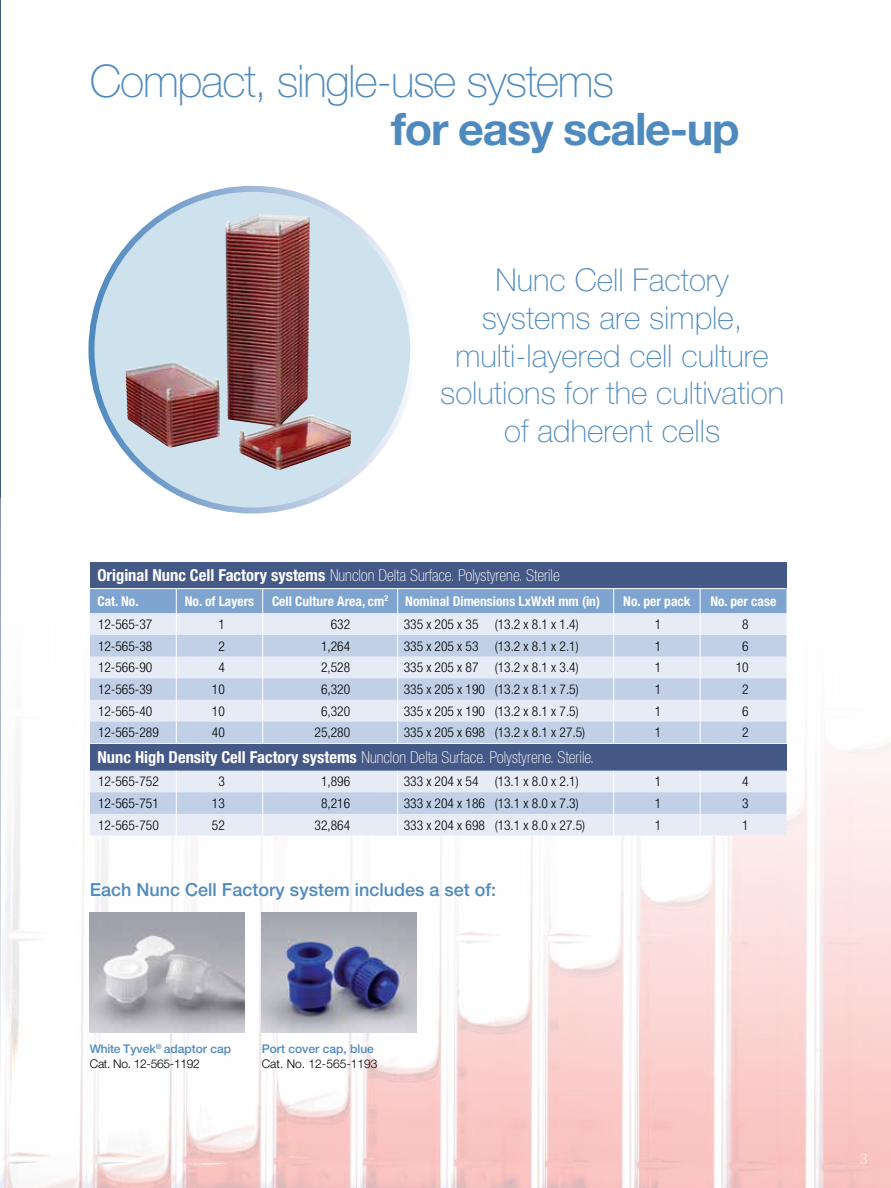
<style>
.page{position:relative;width:891px;height:1188px;background:#fff}
.page>*{position:absolute;margin:0;border:0;box-sizing:border-box;transform-origin:0 0}
.t1{font:100 45px "Helvetica Neue LT Std";letter-spacing:-.03em;color:#4f8abe}
.t2{font:700 45px "Helvetica Neue LT Std";letter-spacing:-.03em;color:#4f8abe}
.t3{font:100 31.5px/37.8px "Helvetica Neue LT Std";color:#4f8abe;text-align:center}
.t4{font:500 18px "Helvetica Neue LT Std";color:#4f8abe}
.t5{font:100 condensed 16.5px "Helvetica Neue LT Std";color:#fff}
.t6{font:100 condensed 15px "Helvetica Neue LT Std";color:#fff}
.t7{font:300 condensed 13.5px "Helvetica Neue LT Std";color:#000}
.t8{font:700 condensed 13.5px "Helvetica Neue LT Std";color:#fff}
.t9{font:500 12px/15px "Helvetica Neue LT Std";color:#4f8abe}
.t10{font:300 12px "Helvetica Neue LT Std";color:#000}
.s1{font-weight:700}
.s2{font-weight:300;color:#000}
</style>
<div class="page">
<img style="left:1px;top:742px;width:890px;height:446px">
<hr style="left:0;top:0;width:1px;height:1188px;background:#455987">
<div style="left:90px;top:562px;width:697px;height:27px;background:#455987"></div>
<hr style="left:90px;top:588px;width:86px;height:1px;background:#fff">
<hr style="left:176px;top:588px;width:87px;height:1px;background:#fff">
<hr style="left:263px;top:588px;width:135px;height:1px;background:#fff">
<hr style="left:398px;top:588px;width:216px;height:1px;background:#fff">
<hr style="left:614px;top:588px;width:86px;height:1px;background:#fff">
<hr style="left:700px;top:588px;width:87px;height:1px;background:#fff">
<svg style="left:90px;top:589px;width:697px;height:154px;background:#c6d4e9"></svg>
<div style="left:90px;top:744px;width:697px;height:27px;background:#455987"></div>
<svg style="left:90px;top:771px;width:697px;height:65px;background:#dae2f0"></svg>
<svg style="left:91px;top:189px;width:322px;height:322px;background:#c3ccd7"></svg>
<img style="left:225px;top:214px;width:126px;height:257px">
<img style="left:90px;top:913px;width:154px;height:120px">
<img style="left:262px;top:913px;width:154px;height:120px">
<h1 class="t1" style="left:90px;top:55px;width:526px">Compact, single-use systems</h1>
<h1 class="t2" style="left:391px;top:101px;width:350px">for easy scale-up</h1>
<h2 class="t3" style="left:440px;top:261px;width:345px">Nunc Cell Factory systems are simple, multi-layered cell culture solutions for the cultivation of adherent cells</h2>
<p class="t5" style="left:97px;top:566px;width:464px"><span class="s1">Original Nunc Cell Factory systems</span> Nunclon Delta Surface. Polystyrene. Sterile</p>
<p class="t8" style="left:97px;top:593px;width:43px">Cat. No.</p>
<p class="t8" style="left:185px;top:593px;width:71px">No. of Layers</p>
<p class="t8" style="left:272px;top:593px;width:118px">Cell Culture Area, cm<sup>2</sup></p>
<p class="t8" style="left:405px;top:593px;width:196px">Nominal Dimensions LxWxH mm (in)</p>
<p class="t8" style="left:623px;top:593px;width:69px">No. per pack</p>
<p class="t8" style="left:710px;top:593px;width:67px">No. per case</p>
<p class="t7" style="left:98px;top:616px;width:56px">12-565-37</p>
<p class="t7" style="left:218px;top:616px;width:8px">1</p>
<p class="t7" style="left:331px;top:616px;width:21px">632</p>
<p class="t7" style="left:404px;top:616px;width:177px">335 x 205 x 35 (13.2 x 8.1 x 1.4)</p>
<p class="t7" style="left:655px;top:616px;width:8px">1</p>
<p class="t7" style="left:742px;top:616px;width:8px">8</p>
<p class="t7" style="left:98px;top:638px;width:56px">12-565-38</p>
<p class="t7" style="left:218px;top:638px;width:8px">2</p>
<p class="t7" style="left:321px;top:638px;width:31px">1,264</p>
<p class="t7" style="left:404px;top:638px;width:177px">335 x 205 x 53 (13.2 x 8.1 x 2.1)</p>
<p class="t7" style="left:655px;top:638px;width:8px">1</p>
<p class="t7" style="left:742px;top:638px;width:8px">6</p>
<p class="t7" style="left:98px;top:660px;width:56px">12-566-90</p>
<p class="t7" style="left:218px;top:660px;width:8px">4</p>
<p class="t7" style="left:321px;top:660px;width:31px">2,528</p>
<p class="t7" style="left:404px;top:660px;width:177px">335 x 205 x 87 (13.2 x 8.1 x 3.4)</p>
<p class="t7" style="left:655px;top:660px;width:8px">1</p>
<p class="t7" style="left:736px;top:660px;width:14px">10</p>
<p class="t7" style="left:98px;top:681px;width:56px">12-565-39</p>
<p class="t7" style="left:212px;top:681px;width:14px">10</p>
<p class="t7" style="left:321px;top:681px;width:31px">6,320</p>
<p class="t7" style="left:404px;top:681px;width:177px">335 x 205 x 190 (13.2 x 8.1 x 7.5)</p>
<p class="t7" style="left:655px;top:681px;width:8px">1</p>
<p class="t7" style="left:742px;top:681px;width:8px">2</p>
<p class="t7" style="left:98px;top:703px;width:56px">12-565-40</p>
<p class="t7" style="left:212px;top:703px;width:14px">10</p>
<p class="t7" style="left:321px;top:703px;width:31px">6,320</p>
<p class="t7" style="left:404px;top:703px;width:177px">335 x 205 x 190 (13.2 x 8.1 x 7.5)</p>
<p class="t7" style="left:655px;top:703px;width:8px">1</p>
<p class="t7" style="left:742px;top:703px;width:8px">6</p>
<p class="t7" style="left:98px;top:725px;width:62px">12-565-289</p>
<p class="t7" style="left:212px;top:725px;width:14px">40</p>
<p class="t7" style="left:315px;top:725px;width:37px">25,280</p>
<p class="t7" style="left:404px;top:725px;width:183px">335 x 205 x 698 (13.2 x 8.1 x 27.5)</p>
<p class="t7" style="left:655px;top:725px;width:8px">1</p>
<p class="t7" style="left:742px;top:725px;width:8px">2</p>
<p class="t5" style="left:97px;top:748px;width:498px"><span class="s1">Nunc High Density Cell Factory systems</span> Nunclon Delta Surface. Polystyrene. Sterile.</p>
<p class="t7" style="left:98px;top:774px;width:62px">12-565-752</p>
<p class="t7" style="left:218px;top:774px;width:8px">3</p>
<p class="t7" style="left:321px;top:774px;width:31px">1,896</p>
<p class="t7" style="left:404px;top:774px;width:177px">333 x 204 x 54 (13.1 x 8.0 x 2.1)</p>
<p class="t7" style="left:655px;top:774px;width:8px">1</p>
<p class="t7" style="left:742px;top:774px;width:8px">4</p>
<p class="t7" style="left:98px;top:795px;width:62px">12-565-751</p>
<p class="t7" style="left:212px;top:795px;width:14px">13</p>
<p class="t7" style="left:321px;top:795px;width:31px">8,216</p>
<p class="t7" style="left:404px;top:795px;width:177px">333 x 204 x 186 (13.1 x 8.0 x 7.3)</p>
<p class="t7" style="left:655px;top:795px;width:8px">1</p>
<p class="t7" style="left:742px;top:795px;width:8px">3</p>
<p class="t7" style="left:98px;top:817px;width:62px">12-565-750</p>
<p class="t7" style="left:212px;top:817px;width:14px">52</p>
<p class="t7" style="left:315px;top:817px;width:37px">32,864</p>
<p class="t7" style="left:404px;top:817px;width:183px">333 x 204 x 698 (13.1 x 8.0 x 27.5)</p>
<p class="t7" style="left:655px;top:817px;width:8px">1</p>
<p class="t7" style="left:742px;top:817px;width:8px">1</p>
<h3 class="t4" style="left:90px;top:879px;width:408px">Each Nunc Cell Factory system includes a set of:</h3>
<p class="t9" style="left:90px;top:1041px;width:143px">White Tyvek<sup>®</sup> adaptor cap<br><span class="s2">Cat. No. 12-565-1192</span></p>
<p class="t9" style="left:262px;top:1041px;width:114px">Port cover cap, blue</p>
<p class="t10" style="left:262px;top:1056px;width:117px">Cat. No. 12-565-1193</p>
<p class="t6" style="left:860px;top:1150px;width:9px">3</p>
</div>
